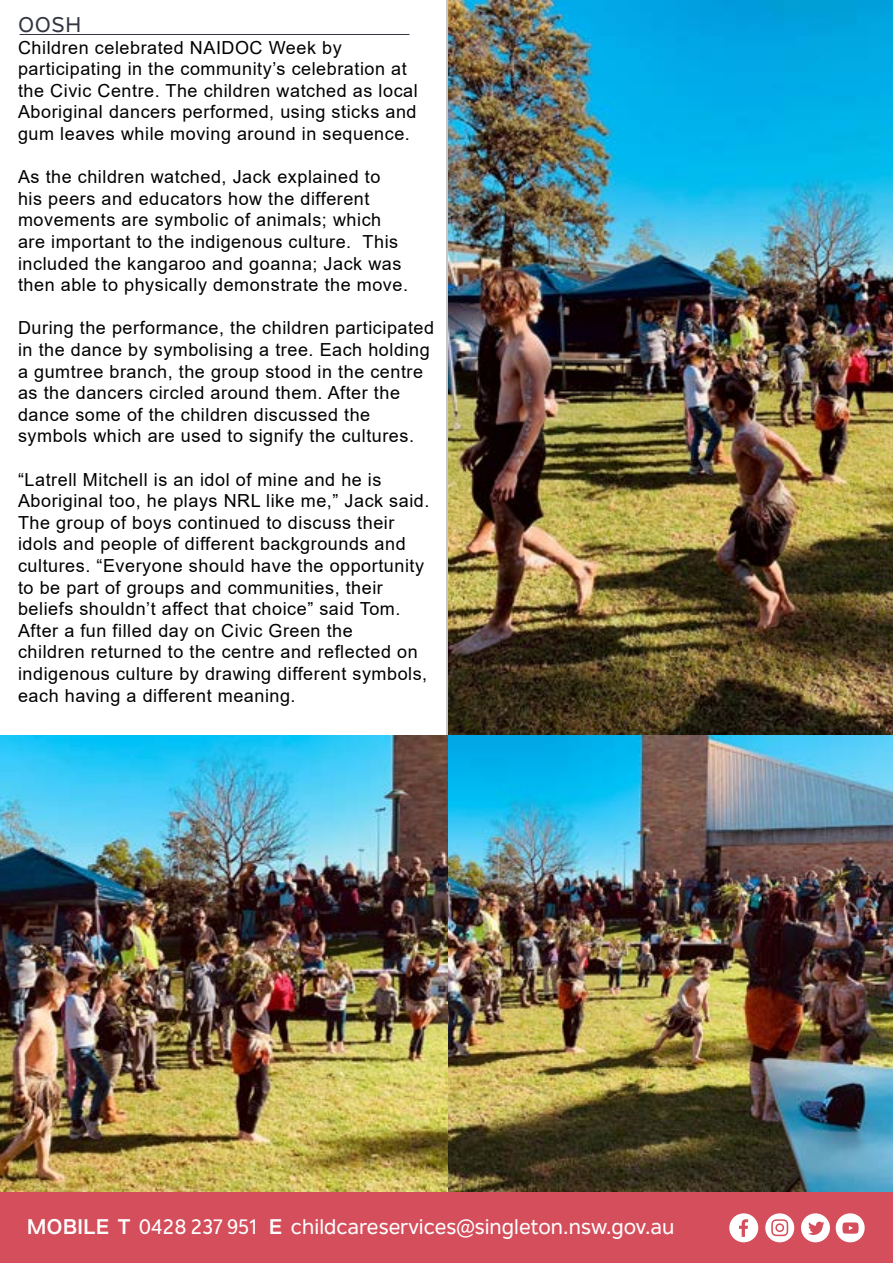
<style>
.page{position:relative;width:893px;height:1263px;background:#fff}
.page>*{position:absolute;margin:0;border:0;box-sizing:border-box;transform-origin:0 0}
.t1{font:500 21px "Nolan Next";color:#fff}
.t2{font:500 21px "Nolan Next";color:#343741}
.t3{font:18px/21.6px "Arial";letter-spacing:.03em;color:#000}
.s1{font-weight:700}
</style>
<div class="page">
<hr style="left:20px;top:34px;width:389px;height:1px;background:#343741">
<div style="left:0;top:1191px;width:893px;height:72px;background:#d44e5b"></div>
<svg style="left:729px;top:1213px;width:29px;height:29px"></svg>
<svg style="left:801px;top:1213px;width:29px;height:29px"></svg>
<svg style="left:836px;top:1213px;width:29px;height:29px"></svg>
<svg style="left:765px;top:1213px;width:29px;height:29px"></svg>
<img style="left:449px;top:0;width:444px;height:736px">
<img style="left:0;top:736px;width:893px;height:455px">
<p class="t2" style="left:18px;top:12px;width:65px">OOSH</p>
<p class="t3" style="left:18px;top:36px;width:401px">Children celebrated NAIDOC Week by participating in the community’s celebration at the Civic Centre. The children watched as local Aboriginal dancers performed, using sticks and gum leaves while moving around in sequence.</p>
<p class="t3" style="left:18px;top:166px;width:391px">As the children watched, Jack explained to his peers and educators how the different movements are symbolic of animals; which are important to the indigenous culture. This included the kangaroo and goanna; Jack was then able to physically demonstrate the move.</p>
<p class="t3" style="left:18px;top:317px;width:418px">During the performance, the children participated in the dance by symbolising a tree. Each holding a gumtree branch, the group stood in the centre as the dancers circled around them. After the dance some of the children discussed the symbols which are used to signify the cultures.</p>
<p class="t3" style="left:18px;top:468px;width:413px">“Latrell Mitchell is an idol of mine and he is Aboriginal too, he plays NRL like me,” Jack said.<br>The group of boys continued to discuss their idols and people of different backgrounds and cultures. “Everyone should have the opportunity to be part of groups and communities, their beliefs shouldn’t affect that choice” said Tom.<br>After a fun filled day on Civic Green the<br>children returned to the centre and reflected on indigenous culture by drawing different symbols, each having a different meaning.</p>
<p class="t1" style="left:27px;top:1214px;width:649px"><span class="s1">MOBILE T</span> 0428 237 951 <span class="s1">E</span> childcareservices@singleton.nsw.gov.au</p>
</div>
